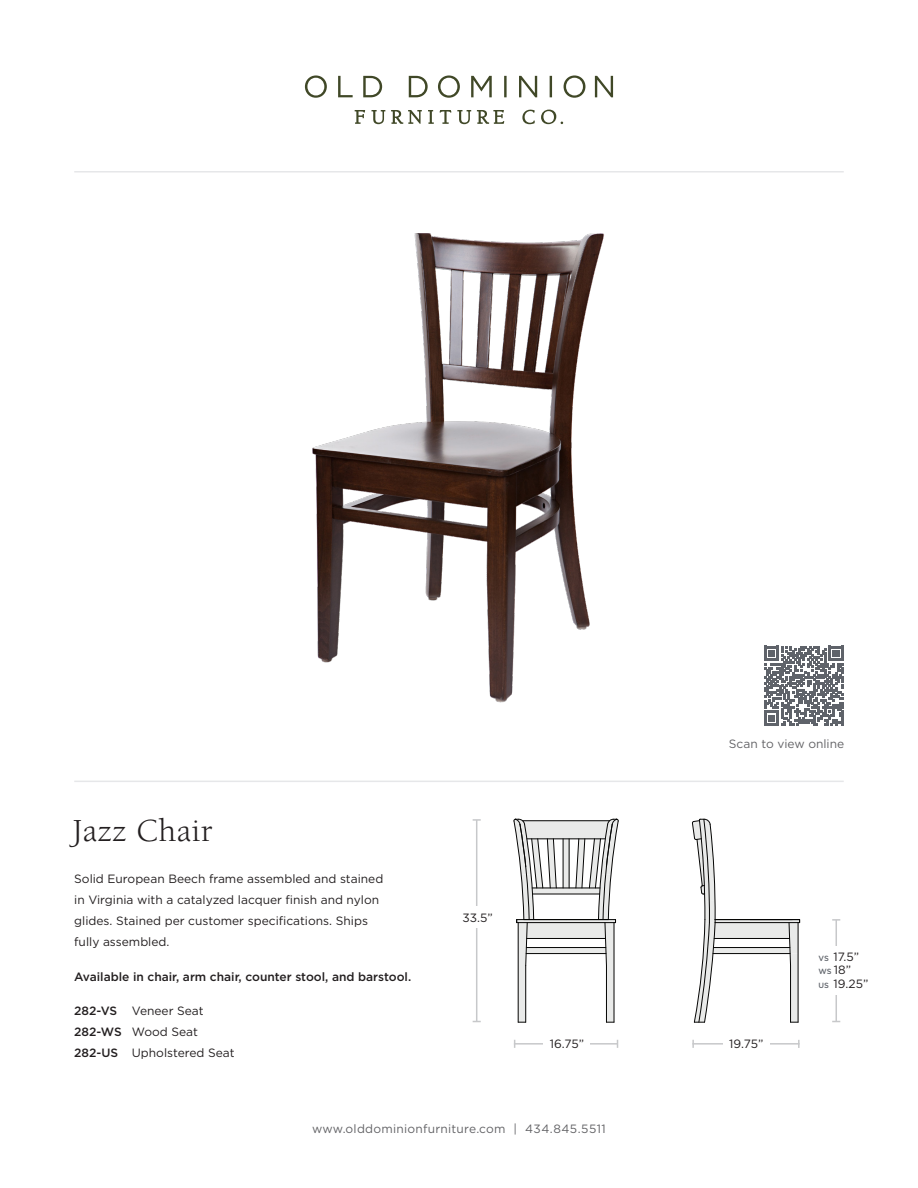
<style>
.page{position:relative;width:918px;height:1188px;background:#fff}
.page>*{position:absolute;margin:0;border:0;box-sizing:border-box;transform-origin:0 0}
.Product_Title{font:33px "Berkeley Std";letter-spacing:.02em;color:#231f20}
.Body_Text{font:12px/21px "Gotham";color:#231f20}
.Product_Codes{font:12px/13.5px "Gotham";color:#231f20}
.Bold_Body___Last{font:500 12px "Gotham";color:#231f20}
.t1{font:12px "Gotham";letter-spacing:.02em;color:#636366}
.t2{font:12px "Gotham";color:#636366}
.s1{font-weight:500}
.s2{font-weight:500;font-size:7.5px;color:#5f636a}
</style>
<div class="page">
<hr style="left:74px;top:781px;width:770px;height:1px;background:#e6e7e9">
<hr style="left:74px;top:171px;width:770px;height:1px;background:#e6e7e9">
<svg style="left:764px;top:646px;width:80px;height:80px"></svg>
<img style="left:312px;top:233px;width:292px;height:469px">
<div style="left:791px;top:964px;width:7px;height:58px;background:#e9eae9"></div>
<div style="left:712px;top:948px;width:78px;height:6px;background:#e9eae9"></div>
<hr style="left:715px;top:920px;width:85px;height:3px;background:#e9eae9">
<div style="left:714px;top:923px;width:76px;height:15px;background:#e9eae9"></div>
<div style="left:518px;top:965px;width:8px;height:57px;background:#e9eae9"></div>
<div style="left:606px;top:966px;width:8px;height:56px;background:#e9eae9"></div>
<div style="left:518px;top:948px;width:96px;height:6px;background:#e9eae9"></div>
<div style="left:518px;top:923px;width:96px;height:15px;background:#e9eae9"></div>
<hr style="left:517px;top:920px;width:99px;height:3px;background:#e9eae9">
<div style="left:532px;top:888px;width:69px;height:6px;background:#e9eae9"></div>
<div style="left:563px;top:839px;width:6px;height:49px;background:#e9eae9"></div>
<div style="left:523px;top:821px;width:87px;height:18px;background:#e9eae9"></div>
<hr style="left:517px;top:922px;width:99px;height:1px;background:#050504">
<hr style="left:527px;top:938px;width:79px;height:1px;background:#050504">
<hr style="left:526px;top:947px;width:80px;height:1px;background:#050504">
<hr style="left:526px;top:953px;width:80px;height:1px;background:#050504">
<hr style="left:518px;top:923px;width:1px;height:99px;background:#050504">
<hr style="left:525px;top:966px;width:1px;height:56px;background:#050504">
<hr style="left:523px;top:820px;width:87px;height:1px;background:#050504">
<hr style="left:527px;top:839px;width:78px;height:1px;background:#050504">
<hr style="left:566px;top:919px;width:42px;height:1px;background:#050504">
<hr style="left:524px;top:919px;width:42px;height:1px;background:#050504">
<hr style="left:533px;top:894px;width:67px;height:1px;background:#050504">
<hr style="left:614px;top:923px;width:1px;height:99px;background:#050504">
<hr style="left:606px;top:966px;width:1px;height:56px;background:#050504">
<hr style="left:715px;top:922px;width:85px;height:1px;background:#050504">
<hr style="left:714px;top:938px;width:76px;height:1px;background:#050504">
<hr style="left:713px;top:947px;width:77px;height:1px;background:#050504">
<hr style="left:713px;top:953px;width:77px;height:1px;background:#050504">
<hr style="left:798px;top:923px;width:1px;height:99px;background:#050504">
<hr style="left:790px;top:966px;width:1px;height:56px;background:#050504">
<svg style="left:789px;top:920px;width:11px;height:46px"></svg>
<hr style="left:715px;top:919px;width:85px;height:1px;background:#050504">
<svg style="left:513px;top:819px;width:43px;height:147px"></svg>
<hr style="left:563px;top:839px;width:1px;height:49px;background:#050504">
<hr style="left:569px;top:839px;width:1px;height:49px;background:#050504">
<svg style="left:576px;top:819px;width:43px;height:147px"></svg>
<hr style="left:532px;top:888px;width:68px;height:1px;background:#050504">
<svg style="left:692px;top:819px;width:24px;height:204px"></svg>
<svg style="left:305px;top:75px;width:308px;height:49px"></svg>
<hr style="left:836px;top:920px;width:1px;height:102px;background:#c7c8ca">
<hr style="left:476px;top:820px;width:1px;height:202px;background:#c7c8ca">
<hr style="left:692px;top:1043px;width:108px;height:2px;background:#c7c8ca">
<hr style="left:514px;top:1043px;width:104px;height:2px;background:#c7c8ca">
<svg style="left:832px;top:919px;width:8px;height:2px"></svg>
<svg style="left:473px;top:819px;width:8px;height:2px"></svg>
<svg style="left:692px;top:1040px;width:2px;height:8px"></svg>
<svg style="left:798px;top:1040px;width:2px;height:8px"></svg>
<div style="left:458px;top:907px;width:40px;height:21px;background:#fff"></div>
<div style="left:544px;top:1027px;width:46px;height:32px;background:#fff"></div>
<div style="left:819px;top:946px;width:34px;height:48px;background:#fff"></div>
<div style="left:723px;top:1031px;width:46px;height:27px;background:#fff"></div>
<p class="Product_Title" style="left:72px;top:813px;width:142px">Jazz Chair</p>
<p class="Body_Text" style="left:74px;top:868px;width:311px">Solid European Beech frame assembled and stained in Virginia with a catalyzed lacquer finish and nylon glides. Stained per customer specifications. Ships fully assembled.</p>
<p class="Bold_Body___Last" style="left:74px;top:970px;width:339px">Available in chair, arm chair, counter stool, and barstool.</p>
<p class="Product_Codes" style="left:74px;top:1004px;width:131px"><span class="s1">282-VS</span> Veneer Seat</p>
<p class="Product_Codes" style="left:74px;top:1025px;width:125px"><span class="s1">282-WS</span> Wood Seat</p>
<p class="Product_Codes" style="left:74px;top:1046px;width:162px"><span class="s1">282-US</span> Upholstered Seat</p>
<p class="Product_Codes" style="left:463px;top:910px;width:32px">33.5”</p>
<p class="t2" style="left:729px;top:737px;width:117px">Scan to view online</p>
<p class="Product_Codes" style="left:550px;top:1037px;width:36px">16.75”</p>
<p class="Product_Codes" style="left:729px;top:1037px;width:36px">19.75”</p>
<p class="Product_Codes" style="left:819px;top:950px;width:51px"><span class="s2">VS</span> 17.5”<br><span class="s2">WS</span> 18”<br><span class="s2">US</span> 19.25”</p>
<p class="t1" style="left:312px;top:1122px;width:295px">www.olddominionfurniture.com | 434.845.5511</p>
</div>
